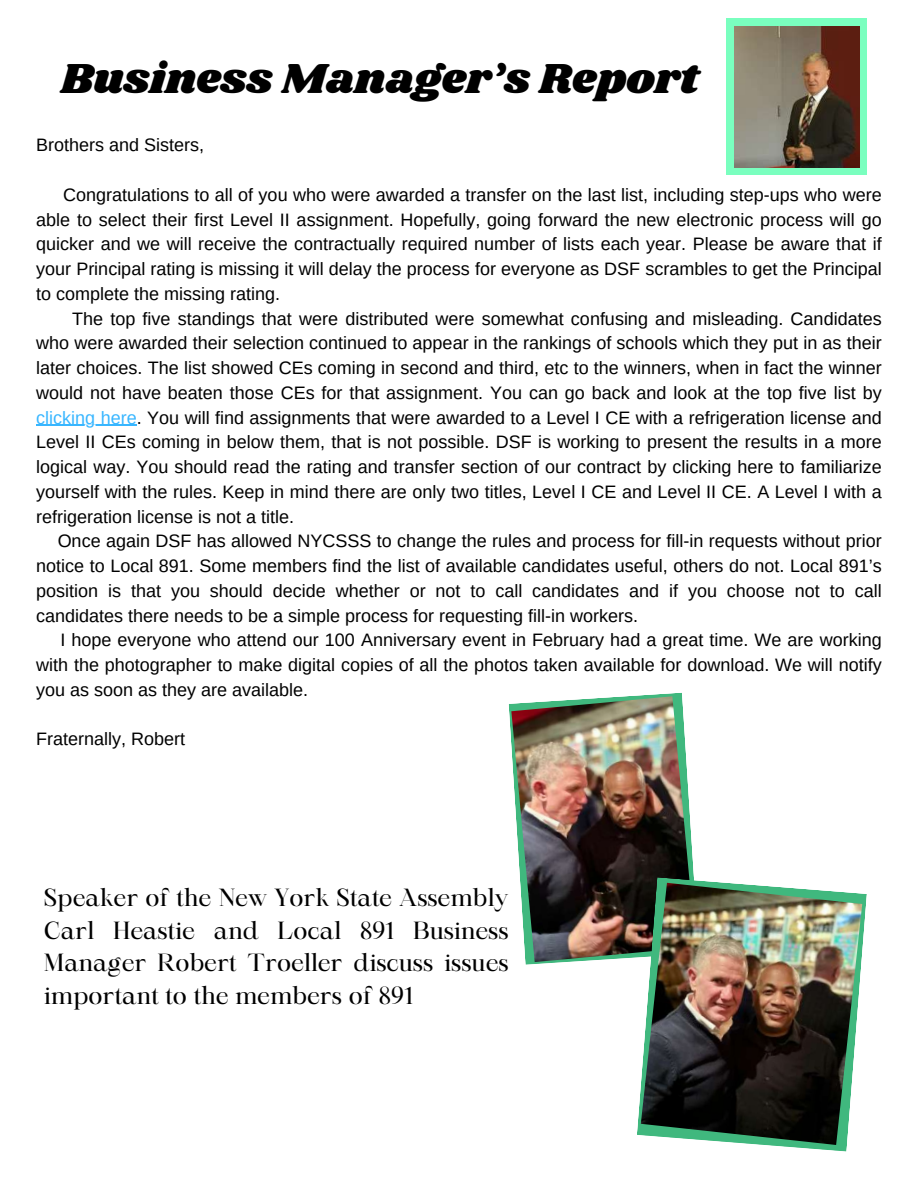
<style>
.page{position:relative;width:918px;height:1188px;background:#fff}
.page>*{position:absolute;margin:0;border:0;box-sizing:border-box;transform-origin:0 0}
.t1{font:43.5px "Shrikhand";color:#000}
.t2{font:23.7px/32.7px "Maharlika";color:#000;text-align:justify}
.t3{font:18px/24.8px "Arimo";color:#000;text-align:justify}
.s1{color:#38b6ff}
</style>
<div class="page">
<svg style="left:509px;top:693px;width:173px;height:272px"></svg>
<img style="left:511px;top:696px;width:183px;height:266px">
<svg style="left:637px;top:877px;width:230px;height:275px"></svg>
<img style="left:641px;top:883px;width:221px;height:262px">
<hr style="left:36px;top:425px;width:101px;height:1px;background:#38b6ff">
<div style="left:727px;top:19px;width:140px;height:156px;background:#7affbf"></div>
<img style="left:734px;top:27px;width:125px;height:140px">
<h1 class="t1" style="left:61px;top:48px;width:640px">Business Manager’s Report</h1>
<p class="t3" style="left:36px;top:133px;width:169px">Brothers and Sisters,</p>
<p class="t3" style="left:36px;top:182px;width:847px;text-indent:27px">Congratulations to all of you who were awarded a transfer on the last list, including step-ups who were able to select their first Level II assignment. Hopefully, going forward the new electronic process will go quicker and we will receive the contractually required number of lists each year. Please be aware that if your Principal rating is missing it will delay the process for everyone as DSF scrambles to get the Principal to complete the missing rating.</p>
<p class="t3" style="left:36px;top:306px;width:847px;text-indent:36px">The top five standings that were distributed were somewhat confusing and misleading. Candidates who were awarded their selection continued to appear in the rankings of schools which they put in as their later choices. The list showed CEs coming in second and third, etc to the winners, when in fact the winner would not have beaten those CEs for that assignment. You can go back and look at the top five list by <span class="s1">clicking here</span>. You will find assignments that were awarded to a Level I CE with a refrigeration license and Level II CEs coming in below them, that is not possible. DSF is working to present the results in a more logical way. You should read the rating and transfer section of our contract by clicking here to familiarize yourself with the rules. Keep in mind there are only two titles, Level I CE and Level II CE. A Level I with a refrigeration license is not a title.</p>
<p class="t3" style="left:36px;top:529px;width:847px;text-indent:21px">Once again DSF has allowed NYCSSS to change the rules and process for fill-in requests without prior notice to Local 891. Some members find the list of available candidates useful, others do not. Local 891’s position is that you should decide whether or not to call candidates and if you choose not to call candidates there needs to be a simple process for requesting fill-in workers.</p>
<p class="t3" style="left:36px;top:628px;width:847px;text-indent:24px">I hope everyone who attend our 100 Anniversary event in February had a great time. We are working with the photographer to make digital copies of all the photos taken available for download. We will notify you as soon as they are available.</p>
<p class="t3" style="left:36px;top:727px;width:151px">Fraternally, Robert</p>
<h2 class="t2" style="left:44px;top:883px;width:466px">Speaker of the New York State Assembly Carl Heastie and Local 891 Business Manager Robert Troeller discuss issues important to the members of 891</h2>
</div>
